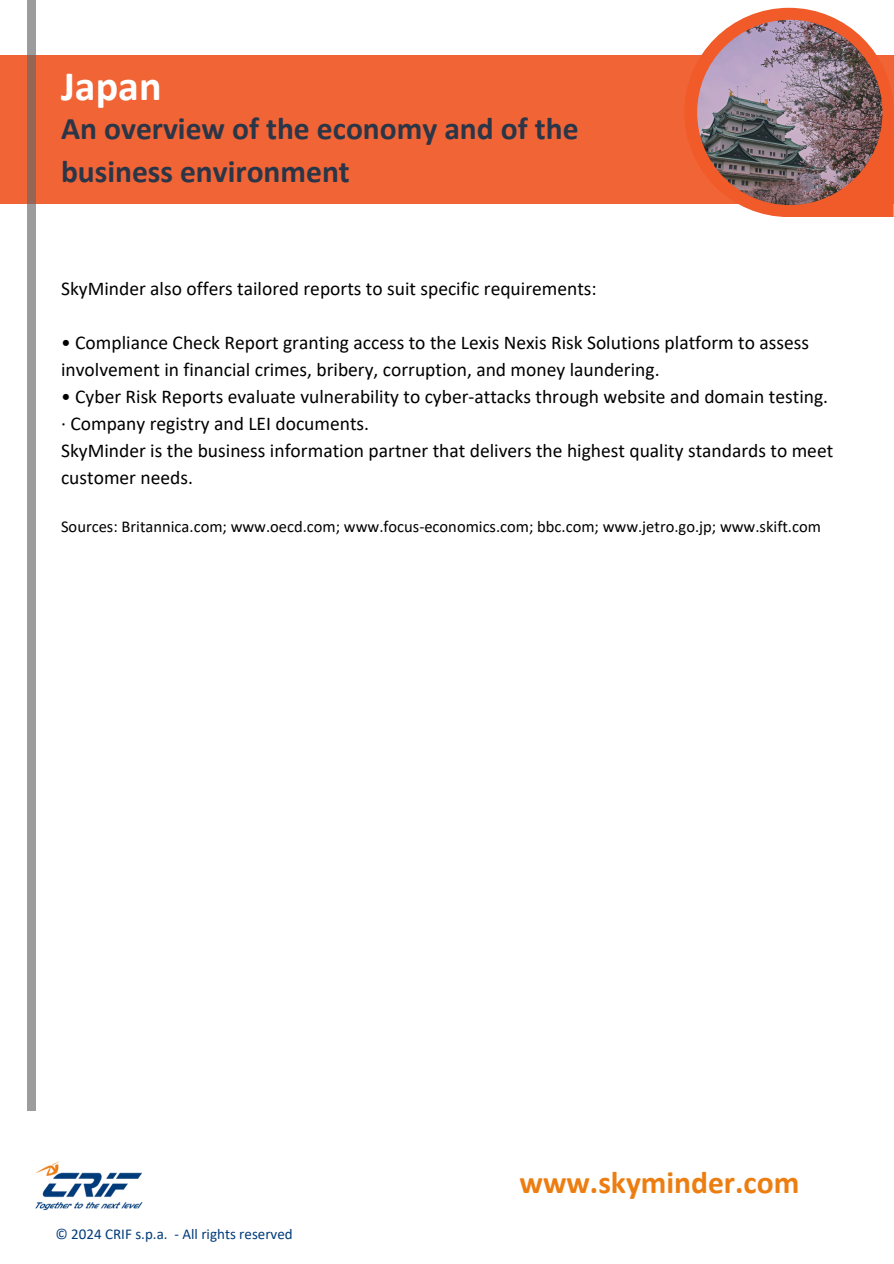
<style>
.page{position:relative;width:894px;height:1264px;background:#fff}
.page>*{position:absolute;margin:0;border:0;box-sizing:border-box;transform-origin:0 0}
.t1{font:700 42px "Calibri";color:#fff}
.t2{font:700 31.5px/43.8px "Calibri";color:#2a3647}
.t3{font:700 31.5px "Calibri";color:#ec7d11}
.t4{font:19.5px/27px "Calibri";color:#000}
.t5{font:16.5px "Calibri";color:#000}
.t6{font:15px "Calibri";color:#003b79}
</style>
<div class="page">
<div style="left:0;top:56px;width:893px;height:147px;background:#f16436"></div>
<svg style="left:27px;top:0;width:9px;height:1110px;background:#9b9492"></svg>
<svg style="left:684px;top:8px;width:209px;height:209px"></svg>
<img style="left:697px;top:20px;width:185px;height:185px;border-radius:50%">
<img style="left:35px;top:1161px;width:108px;height:49px">
<p class="t1" style="left:61px;top:69px;width:102px">Japan</p>
<p class="t2" style="left:61px;top:109px;width:519px">An overview of the economy and of the business environment</p>
<p class="t4" style="left:61px;top:277px;width:537px">SkyMinder also offers tailored reports to suit specific requirements:</p>
<p class="t4" style="left:61px;top:331px;width:749px">• Compliance Check Report granting access to the Lexis Nexis Risk Solutions platform to assess involvement in financial crimes, bribery, corruption, and money laundering.</p>
<p class="t4" style="left:61px;top:385px;width:773px">• Cyber Risk Reports evaluate vulnerability to cyber-attacks through website and domain testing. · Company registry and LEI documents.<br>SkyMinder is the business information partner that delivers the highest quality standards to meet customer needs.</p>
<p class="t5" style="left:61px;top:519px;width:761px">Sources: Britannica.com; www.oecd.com; www.focus-economics.com; bbc.com; www.jetro.go.jp; www.skift.com</p>
<h3 class="t6" style="left:55px;top:1227px;width:239px">© 2024 CRIF s.p.a. - All rights reserved</h3>
<h3 class="t3" style="left:519px;top:1169px;width:281px">www.skyminder.com</h3>
</div>
